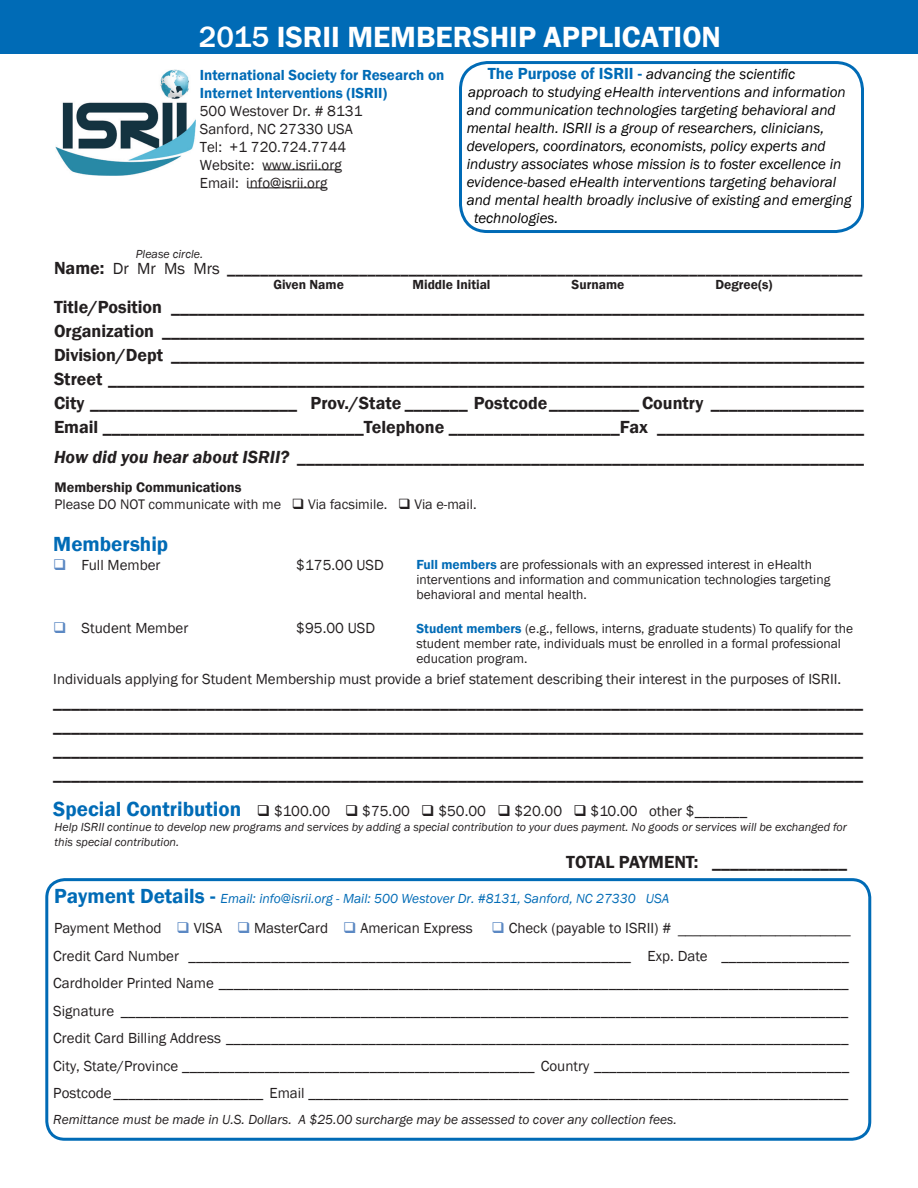
<style>
.page{position:relative;width:918px;height:1188px;background:#fff}
.page>*{position:absolute;margin:0;border:0;box-sizing:border-box;transform-origin:0 0}
.t1{font:600 30px "Franklin Gothic";color:#fff}
.t2{font:600 21px "Franklin Gothic";color:#006bb6}
.t3{font:600 18px "Franklin Gothic";color:#231f20}
.t4{font:italic 600 18px "Franklin Gothic";color:#231f20}
.t5{font:600 18px "Franklin Gothic";color:#231f20}
.t6{font:600 16.5px "Franklin Gothic";color:#231f20}
.t7{font:15px/18px "Franklin Gothic";color:#231f20}
.t8{font:italic 15px "Franklin Gothic";color:#000}
.t9{font:14.25px "Franklin Gothic";color:#231f20}
.t10{font:600 14.25px "Franklin Gothic";color:#231f20}
.t11{font:13.5px/15px "Franklin Gothic";color:#231f20}
.t12{font:italic 13.5px "Franklin Gothic";color:#231f20}
.t13{font:italic 13.5px "Franklin Gothic";color:#006bb6}
.t14{font:600 13.5px "Franklin Gothic";color:#231f20}
.t15{font:italic 12px/14.4px "Franklin Gothic";color:#231f20}
.s1{font-weight:500}
.s2{font-weight:600;color:#006bb6}
.s3{font-weight:600;font-style:normal;font-size:16.5px;color:#006bb6}
.s4{font-size:18px}
.s5{font-weight:400}
.s6{color:#5b88c3}
.s7{font-weight:600;font-size:21px;color:#006bb6}
.s8{font-style:inherit}
.s9{font-weight:600;font-style:normal;font-size:21px}
.s10{font-family:"Times New Roman";font-weight:700}
</style>
<div class="page">
<hr style="left:248px;top:188px;width:78px;height:1px;background:#231f20">
<hr style="left:264px;top:170px;width:76px;height:1px;background:#231f20">
<div style="left:459px;top:61px;width:405px;height:172px;border:3px solid #006bb6;border-radius:27px"></div>
<div style="left:45px;top:878px;width:826px;height:263px;border:3px solid #006bb6;border-radius:18px"></div>
<div style="left:0;top:0;width:917px;height:54px;background:#006bb6"></div>
<img style="left:55px;top:70px;width:141px;height:106px">
<p class="t1" style="left:199px;top:18px;width:524px"><span class="s1">2015</span> ISRII MEMBERSHIP APPLICATION</p>
<p class="t7" style="left:200px;top:66px;width:246px"><span class="s2">International Society for Research on<br>Internet Interventions (ISRII)<br></span>500 Westover Dr. # 8131<br>Sanford, NC 27330 USA<br>Tel: +1 720.724.7744<br>Website: www.isrii.org<br>Email: info@isrii.org</p>
<p class="t8" style="left:488px;top:64px;width:309px"><span class="s3">The Purpose of ISRII -</span> advancing the scientific</p>
<p class="t8" style="left:468px;top:82px;width:379px">approach to studying eHealth interventions and information</p>
<p class="t8" style="left:467px;top:100px;width:370px">and communication technologies targeting behavioral and</p>
<p class="t8" style="left:467px;top:118px;width:359px">mental health. ISRII is a group of researchers, clinicians,</p>
<p class="t8" style="left:467px;top:136px;width:360px">developers, coordinators, economists, policy experts and</p>
<p class="t8" style="left:467px;top:154px;width:376px">industry associates whose mission is to foster excellence in</p>
<p class="t8" style="left:467px;top:172px;width:371px">evidence-based eHealth interventions targeting behavioral</p>
<p class="t8" style="left:467px;top:190px;width:386px">and mental health broadly inclusive of existing and emerging</p>
<p class="t8" style="left:474px;top:208px;width:85px">technologies.</p>
<p class="t15" style="left:136px;top:247px;width:69px">Please circle.</p>
<p class="t6" style="left:54px;top:258px;width:810px"><span class="s4">Name:</span> <span class="s5">Dr Mr Ms Mrs</span> _____________________________________________________________________________</p>
<p class="t14" style="left:273px;top:276px;width:72px">Given Name</p>
<p class="t14" style="left:413px;top:276px;width:80px">Middle Initial</p>
<p class="t14" style="left:572px;top:276px;width:54px">Surname</p>
<p class="t14" style="left:716px;top:276px;width:58px">Degree(s)</p>
<p class="t3" style="left:54px;top:295px;width:812px">Title/Position _____________________________________________________________________________</p>
<p class="t3" style="left:54px;top:319px;width:812px">Organization ______________________________________________________________________________</p>
<p class="t3" style="left:54px;top:343px;width:812px">Division/Dept _____________________________________________________________________________</p>
<p class="t3" style="left:54px;top:367px;width:812px">Street ____________________________________________________________________________________</p>
<p class="t3" style="left:54px;top:391px;width:811px">City _______________________ Prov./State _______ Postcode__________ Country _________________</p>
<p class="t3" style="left:54px;top:415px;width:812px">Email _____________________________Telephone ___________________Fax _______________________</p>
<p class="t4" style="left:54px;top:445px;width:811px">How did you hear about ISRII? _______________________________________________________________</p>
<p class="t10" style="left:55px;top:479px;width:188px">Membership Communications</p>
<p class="t9" style="left:55px;top:496px;width:424px">Please DO NOT communicate with me ❑ Via facsimile. ❑ Via e-mail.</p>
<p class="t2" style="left:53px;top:531px;width:116px">Membership</p>
<p class="t7" style="left:53px;top:557px;width:109px"><span class="s6">❑</span> Full Member</p>
<p class="t11" style="left:417px;top:558px;width:415px"><span class="s2">Full members</span> are professionals with an expressed interest in eHealth interventions and information and communication technologies targeting behavioral and mental health.</p>
<p class="t11" style="left:417px;top:621px;width:438px"><span class="s2">Student members</span> (e.g., fellows, interns, graduate students) To qualify for the student member rate, individuals must be enrolled in a formal professional education program.</p>
<p class="t7" style="left:53px;top:619px;width:137px"><span class="s6">❑</span> Student Member</p>
<p class="t7" style="left:296px;top:619px;width:80px">$95.00 USD</p>
<p class="t7" style="left:53px;top:671px;width:789px">Individuals applying for Student Membership must provide a brief statement describing their interest in the purposes of ISRII.</p>
<p class="t3" style="left:53px;top:691px;width:812px">__________________________________________________________________________________________</p>
<p class="t3" style="left:53px;top:715px;width:812px">__________________________________________________________________________________________</p>
<p class="t3" style="left:53px;top:739px;width:812px">__________________________________________________________________________________________</p>
<p class="t3" style="left:53px;top:763px;width:812px">__________________________________________________________________________________________</p>
<p class="t7" style="left:53px;top:802px;width:695px"><span class="s7">Special Contribution</span> ❑ $100.00 ❑ $75.00 ❑ $50.00 ❑ $20.00 ❑ $10.00 other $_______</p>
<p class="t5" style="left:566px;top:851px;width:282px"><span class="s8">TOTAL PAYMENT</span>: _______________</p>
<p class="t13" style="left:54px;top:890px;width:617px"><span class="s9">Payment Details -</span> Email: info@isrii.org - Mail: 500 Westover Dr. #8131, Sanford, NC 27330 USA</p>
<p class="t7" style="left:53px;top:914px;width:799px;line-height:27.6px">Payment Method <span class="s6">❑</span> VISA <span class="s6">❑</span> MasterCard <span class="s6">❑</span> American Express <span class="s6">❑</span> Check (payable to ISRII) # <span class="s10">_______________________ </span>Credit Card Number ___________________________________________________________ Exp. Date _________________ Cardholder Printed Name ____________________________________________________________________________________ Signature _________________________________________________________________________________________________ Credit Card Billing Address ___________________________________________________________________________________ City, State/Province _______________________________________________ Country __________________________________ Postcode ____________________ Email ________________________________________________________________________</p>
<p class="t12" style="left:53px;top:1111px;width:625px">Remittance must be made in U.S. Dollars. A $25.00 surcharge may be assessed to cover any collection fees.</p>
<p class="t15" style="left:55px;top:820px;width:794px">Help ISRII continue to develop new programs and services by adding a special contribution to your dues payment. No goods or services will be exchanged for this special contribution.</p>
</div>
